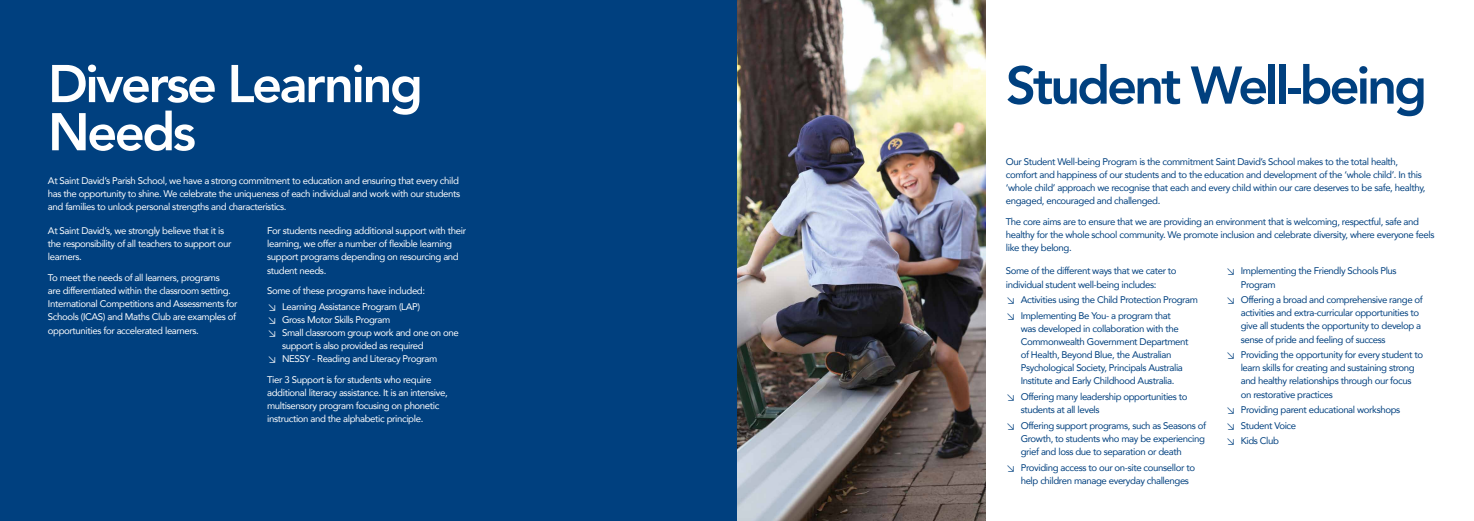
<style>
.page{position:relative;width:1474px;height:521px;background:#fff}
.page>*{position:absolute;margin:0;border:0;box-sizing:border-box;transform-origin:0 0}
.t1{font:800 52.5px/48.1px "Avenir";letter-spacing:-.05em;color:#fff}
.t2{font:800 52.5px "Avenir";letter-spacing:-.06em;color:#00407f}
.t3{font:9.62px/13.1px "Avenir";letter-spacing:-.04em;color:#00407f}
.t4{font:9.62px/13.1px "Avenir";letter-spacing:-.04em;color:#fff}
.s1{font-family:"DIN Round OT"}
</style>
<div class="page">
<div style="left:0;top:0;width:737px;height:521px;background:#00407f"></div>
<img style="left:737px;top:0;width:249px;height:521px">
<h1 class="t1" style="left:48px;top:60px;width:376px">Diverse Learning<br>Needs</h1>
<p class="t4" style="left:48px;top:174px;width:414px">At Saint David’s Parish School, we have a strong commitment to education and ensuring that every child has the opportunity to shine. We celebrate the uniqueness of each individual and work with our students and families to unlock personal strengths and characteristics.</p>
<p class="t4" style="left:48px;top:224px;width:185px">At Saint David’s, we strongly believe that it is the responsibility of all teachers to support our learners.</p>
<p class="t4" style="left:48px;top:271px;width:191px">To meet the needs of all learners, programs<br>are differentiated within the classroom setting.<br>International Competitions and Assessments for Schools (ICAS) and Maths Club are examples of opportunities for accelerated learners.</p>
<p class="t4" style="left:267px;top:224px;width:200px">For students needing additional support with their learning, we offer a number of flexible learning support programs depending on resourcing and student needs.</p>
<p class="t4" style="left:267px;top:283px;width:159px;line-height:15.6px">Some of these programs have included: <span class="s1">↘</span> Learning Assistance Program (LAP)</p>
<p class="t4" style="left:267px;top:313px;width:125px"><span class="s1">↘</span> Gross Motor Skills Program</p>
<p class="t4" style="left:267px;top:326px;width:193px"><span class="s1">↘</span> Small classroom group work and one on one</p>
<p class="t4" style="left:282px;top:339px;width:143px">support is also provided as required</p>
<p class="t4" style="left:267px;top:352px;width:172px"><span class="s1">↘</span> NESSY - Reading and Literacy Program</p>
<p class="t4" style="left:267px;top:373px;width:182px">Tier 3 Support is for students who require additional literacy assistance. It is an intensive, multisensory program focusing on phonetic instruction and the alphabetic principle.</p>
<h1 class="t2" style="left:1005px;top:45px;width:423px">Student Well-being</h1>
<p class="t3" style="left:1005px;top:155px;width:421px">Our Student Well-being Program is the commitment Saint David’s School makes to the total health, comfort and happiness of our students and to the education and development of the ‘whole child’. In this ‘whole child’ approach we recognise that each and every child within our care deserves to be safe, healthy, engaged, encouraged and challenged.</p>
<p class="t3" style="left:1005px;top:215px;width:430px">The core aims are to ensure that we are providing an environment that is welcoming, respectful, safe and healthy for the whole school community. We promote inclusion and celebrate diversity, where everyone feels like they belong.</p>
<p class="t3" style="left:1005px;top:264px;width:172px">Some of the different ways that we cater to individual student well-being includes:</p>
<p class="t3" style="left:1005px;top:292px;width:194px;line-height:15.6px"><span class="s1">↘</span> Activities using the Child Protection Program <span class="s1">↘</span> Implementing Be You- a program that</p>
<p class="t3" style="left:1020px;top:322px;width:169px">was developed in collaboration with the Commonwealth Government Department of Health, Beyond Blue, the Australian Psychological Society, Principals Australia Institute and Early Childhood Australia.</p>
<p class="t3" style="left:1020px;top:390px;width:168px;text-indent:-15px"><span class="s1">↘</span> Offering many leadership opportunities to students at all levels</p>
<p class="t3" style="left:1020px;top:418px;width:187px;text-indent:-15px"><span class="s1">↘</span> Offering support programs, such as Seasons of<br>Growth, to students who may be experiencing grief and loss due to separation or death</p>
<p class="t3" style="left:1020px;top:460px;width:176px;text-indent:-15px"><span class="s1">↘</span> Providing access to our on-site counsellor to help children manage everyday challenges</p>
<p class="t3" style="left:1240px;top:264px;width:157px;text-indent:-15px"><span class="s1">↘</span> Implementing the Friendly Schools Plus<br>Program</p>
<p class="t3" style="left:1240px;top:293px;width:184px;text-indent:-15px"><span class="s1">↘</span> Offering a broad and comprehensive range of activities and extra-curricular opportunities to give all students the opportunity to develop a sense of pride and feeling of success</p>
<p class="t3" style="left:1240px;top:348px;width:184px;text-indent:-15px"><span class="s1">↘</span> Providing the opportunity for every student to learn skills for creating and sustaining strong and healthy relationships through our focus on restorative practices</p>
<p class="t3" style="left:1225px;top:402px;width:176px;line-height:15.6px"><span class="s1">↘</span> Providing parent educational workshops <span class="s1">↘</span> Student Voice<br><span class="s1">↘</span> Kids Club</p>
</div>
